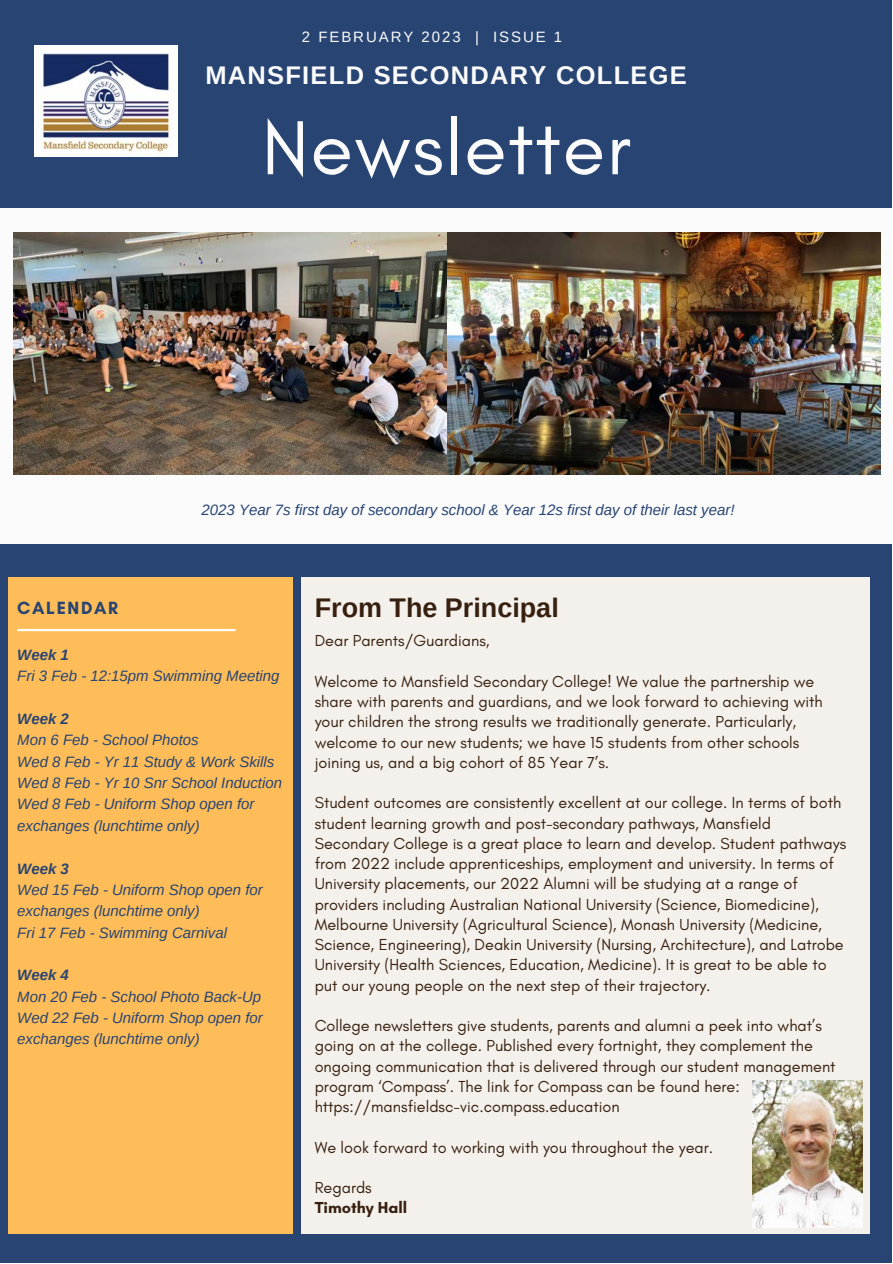
<style>
.page{position:relative;width:893px;height:1264px;background:#fff}
.page>*{position:absolute;margin:0;border:0;box-sizing:border-box;transform-origin:0 0}
.t1{font:78px "Glacial Indifference";letter-spacing:.02em;color:#fbfbfb}
.t2{font:700 27px "Arimo";color:#37200f}
.t3{font:700 25.5px "Arimo";letter-spacing:.05em;color:#fbfbfb}
.t4{font:700 18px "Glacial Indifference";letter-spacing:.09em;color:#274472}
.t5{font:16.2px/20.2px "Glacial Indifference";color:#37200f}
.t6{font:700 16.2px "Glacial Indifference";color:#37200f}
.t7{font:italic 15px/21.3px "Arimo";color:#274472}
.t8{font:15px "Arimo";letter-spacing:.13em;color:#fbfbfb}
.t9{font:italic 700 15px "Arimo";color:#274472}
</style>
<div class="page">
<div style="left:0;top:0;width:892px;height:1262px;background:#fbfbfb"></div>
<div style="left:0;top:544px;width:891px;height:718px;background:#274472"></div>
<div style="left:301px;top:577px;width:568px;height:655px;background:#f4f1ec"></div>
<div style="left:0;top:0;width:891px;height:208px;background:#274472"></div>
<div style="left:8px;top:577px;width:284px;height:655px;background:#ffbd59"></div>
<img style="left:448px;top:233px;width:432px;height:242px">
<hr style="left:17px;top:629px;width:218px;height:2px;background:#fff">
<img style="left:34px;top:45px;width:143px;height:112px">
<img style="left:13px;top:233px;width:433px;height:242px">
<img style="left:752px;top:1080px;width:110px;height:146px">
<p class="t8" style="left:302px;top:28px;width:262px">2 FEBRUARY 2023 | ISSUE 1</p>
<h3 class="t3" style="left:205px;top:60px;width:483px">MANSFIELD SECONDARY COLLEGE</h3>
<h1 class="t1" style="left:262px;top:100px;width:370px">Newsletter</h1>
<p class="t7" style="left:201px;top:499px;width:534px">2023 Year 7s first day of secondary school &amp; Year 12s first day of their last year!</p>
<p class="t4" style="left:17px;top:596px;width:102px">CALENDAR</p>
<h2 class="t2" style="left:315px;top:592px;width:245px">From The Principal</h2>
<p class="t9" style="left:17px;top:646px;width:53px">Week 1</p>
<p class="t7" style="left:17px;top:665px;width:264px">Fri 3 Feb - 12:15pm Swimming Meeting</p>
<p class="t9" style="left:17px;top:710px;width:53px">Week 2</p>
<p class="t7" style="left:17px;top:729px;width:266px">Mon 6 Feb - School Photos<br>Wed 8 Feb - Yr 11 Study &amp; Work Skills<br>Wed 8 Feb - Yr 10 Snr School Induction<br>Wed 8 Feb - Uniform Shop open for exchanges (lunchtime only)</p>
<p class="t9" style="left:17px;top:860px;width:53px">Week 3</p>
<p class="t7" style="left:17px;top:879px;width:247px">Wed 15 Feb - Uniform Shop open for exchanges (lunchtime only)<br>Fri 17 Feb - Swimming Carnival</p>
<p class="t9" style="left:17px;top:966px;width:53px">Week 4</p>
<p class="t7" style="left:17px;top:985px;width:247px;text-align:justify">Mon 20 Feb - School Photo Back-Up Wed 22 Feb - Uniform Shop open for exchanges (lunchtime only)</p>
<p class="t5" style="left:315px;top:630px;width:176px">Dear Parents/Guardians,</p>
<p class="t5" style="left:315px;top:671px;width:509px">Welcome to Mansfield Secondary College! We value the partnership we share with parents and guardians, and we look forward to achieving with your children the strong results we traditionally generate. Particularly, welcome to our new students; we have 15 students from other schools joining us, and a big cohort of 85 Year 7’s.</p>
<p class="t5" style="left:315px;top:792px;width:533px">Student outcomes are consistently excellent at our college. In terms of both student learning growth and post-secondary pathways, Mansfield Secondary College is a great place to learn and develop. Student pathways from 2022 include apprenticeships, employment and university. In terms of University placements, our 2022 Alumni will be studying at a range of providers including Australian National University (Science, Biomedicine), Melbourne University (Agricultural Science), Monash University (Medicine, Science, Engineering), Deakin University (Nursing, Architecture), and Latrobe University (Health Sciences, Education, Medicine). It is great to be able to put our young people on the next step of their trajectory.</p>
<p class="t5" style="left:315px;top:1015px;width:522px">College newsletters give students, parents and alumni a peek into what’s going on at the college. Published every fortnight, they complement the ongoing communication that is delivered through our student management program ‘Compass’. The link for Compass can be found here: https://mansfieldsc-vic.compass.education</p>
<p class="t5" style="left:315px;top:1136px;width:400px">We look forward to working with you throughout the year.</p>
<p class="t5" style="left:315px;top:1177px;width:59px">Regards</p>
<p class="t6" style="left:315px;top:1197px;width:94px">Timothy Hall</p>
</div>
